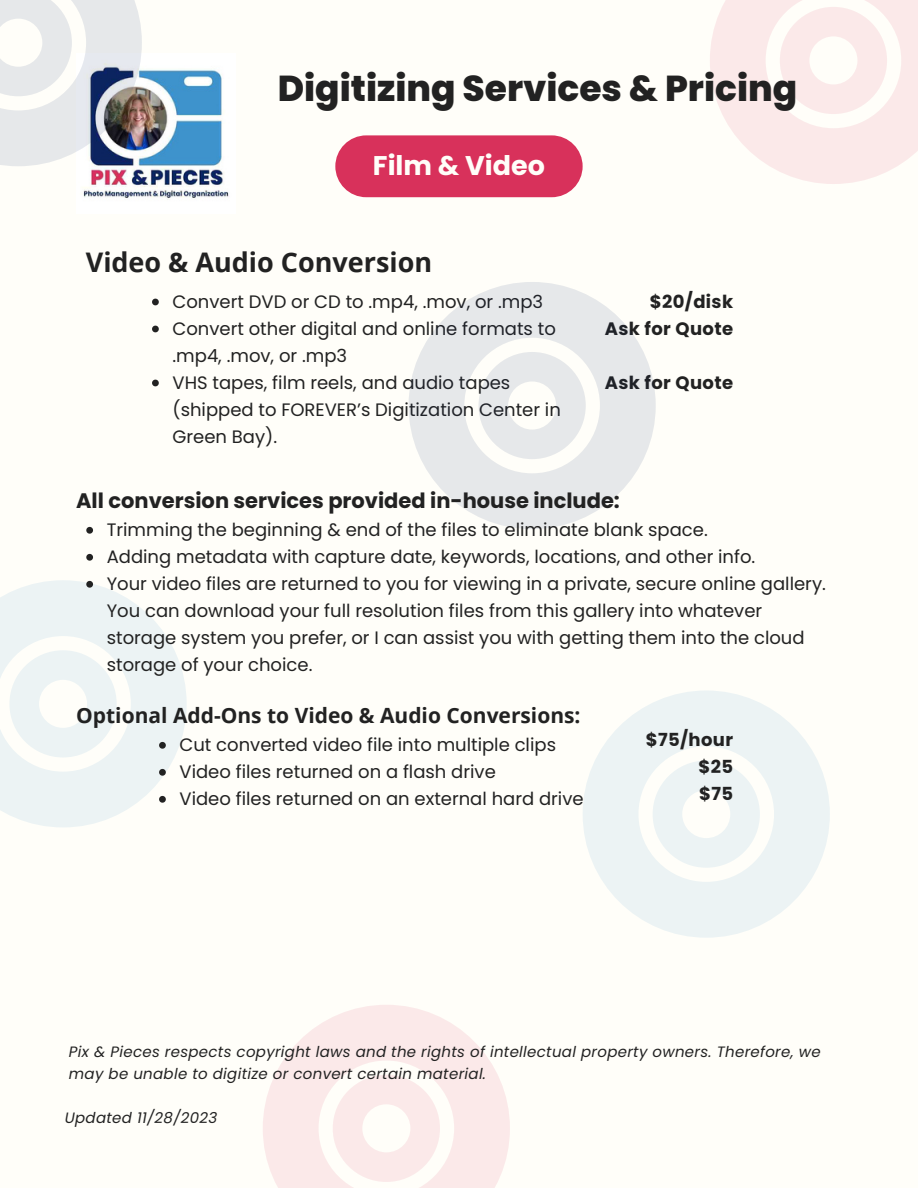
<style>
.page{position:relative;width:918px;height:1188px;background:#fffef9}
.page>*{position:absolute;margin:0;border:0;box-sizing:border-box;transform-origin:0 0}
.t1{font:800 36px "Poppins";color:#222}
.t2{font:700 27px "Open Sans";color:#222}
.t3{font:700 27px "Poppins";color:#fffef9}
.t4{font:700 21px "Poppins";color:#222}
.t5{font:700 21px "Open Sans";color:#222}
.t6{font:18px/27px "Poppins";color:#222}
.t7{font:700 18px "Poppins";letter-spacing:.02em;color:#222}
.t8{font:italic 15px/21.3px "Poppins";letter-spacing:.02em;color:#222}
</style>
<div class="page">
<svg style="left:710px;top:0;width:208px;height:184px"></svg>
<div style="left:335px;top:135px;width:248px;height:62px;background:#d8315b;border-radius:31px"></div>
<img style="left:83px;top:69px;width:146px;height:129px">
<svg style="left:152px;top:299px;width:7px;height:6px"></svg>
<svg style="left:152px;top:326px;width:7px;height:6px"></svg>
<svg style="left:152px;top:380px;width:7px;height:6px"></svg>
<svg style="left:0;top:580px;width:187px;height:247px;fill:#ecf3f4"></svg>
<svg style="left:409px;top:282px;width:247px;height:247px;fill:#e6e8ea"></svg>
<svg style="left:263px;top:1005px;width:247px;height:183px;fill:#fbe9e9"></svg>
<svg style="left:583px;top:691px;width:247px;height:247px;fill:#ecf3f4"></svg>
<svg style="left:0;top:0;width:142px;height:166px"></svg>
<svg style="left:86px;top:527px;width:7px;height:7px"></svg>
<svg style="left:86px;top:554px;width:7px;height:7px"></svg>
<svg style="left:86px;top:581px;width:7px;height:7px"></svg>
<svg style="left:159px;top:742px;width:7px;height:7px"></svg>
<svg style="left:159px;top:769px;width:7px;height:7px"></svg>
<svg style="left:159px;top:796px;width:7px;height:7px"></svg>
<p class="t1" style="left:278px;top:63px;width:521px">Digitizing Services &amp; Pricing</p>
<p class="t3" style="left:373px;top:146px;width:174px">Film &amp; Video</p>
<p class="t2" style="left:86px;top:243px;width:348px">Video &amp; Audio Conversion</p>
<p class="t6" style="left:173px;top:288px;width:372px">Convert DVD or CD to .mp4, .mov, or .mp3</p>
<p class="t6" style="left:173px;top:315px;width:385px">Convert other digital and online formats to .mp4, .mov, or .mp3</p>
<p class="t6" style="left:173px;top:369px;width:390px">VHS tapes, film reels, and audio tapes (shipped to FOREVER’s Digitization Center in<br>Green Bay).</p>
<p class="t7" style="left:650px;top:289px;width:85px">$20/disk</p>
<p class="t7" style="left:605px;top:316px;width:130px">Ask for Quote</p>
<p class="t7" style="left:605px;top:370px;width:130px">Ask for Quote</p>
<p class="t4" style="left:76px;top:486px;width:545px">All conversion services provided in-house include:</p>
<p class="t6" style="left:107px;top:516px;width:603px">Trimming the beginning &amp; end of the files to eliminate blank space.</p>
<p class="t6" style="left:107px;top:543px;width:650px">Adding metadata with capture date, keywords, locations, and other info.</p>
<p class="t6" style="left:107px;top:570px;width:721px">Your video files are returned to you for viewing in a private, secure online gallery.<br>You can download your full resolution files from this gallery into whatever storage system you prefer, or I can assist you with getting them into the cloud storage of your choice.</p>
<p class="t5" style="left:76px;top:701px;width:506px">Optional Add-Ons to Video &amp; Audio Conversions:</p>
<p class="t6" style="left:180px;top:731px;width:378px">Cut converted video file into multiple clips</p>
<p class="t6" style="left:180px;top:758px;width:318px">Video files returned on a flash drive</p>
<p class="t6" style="left:180px;top:785px;width:406px">Video files returned on an external hard drive</p>
<p class="t7" style="left:646px;top:728px;width:89px">$75/hour</p>
<p class="t7" style="left:699px;top:755px;width:36px">$25</p>
<p class="t7" style="left:699px;top:782px;width:35px">$75</p>
<p class="t8" style="left:69px;top:1041px;width:753px">Pix &amp; Pieces respects copyright laws and the rights of intellectual property owners. Therefore, we may be unable to digitize or convert certain material.</p>
<p class="t8" style="left:65px;top:1107px;width:154px">Updated 11/28/2023</p>
</div>
